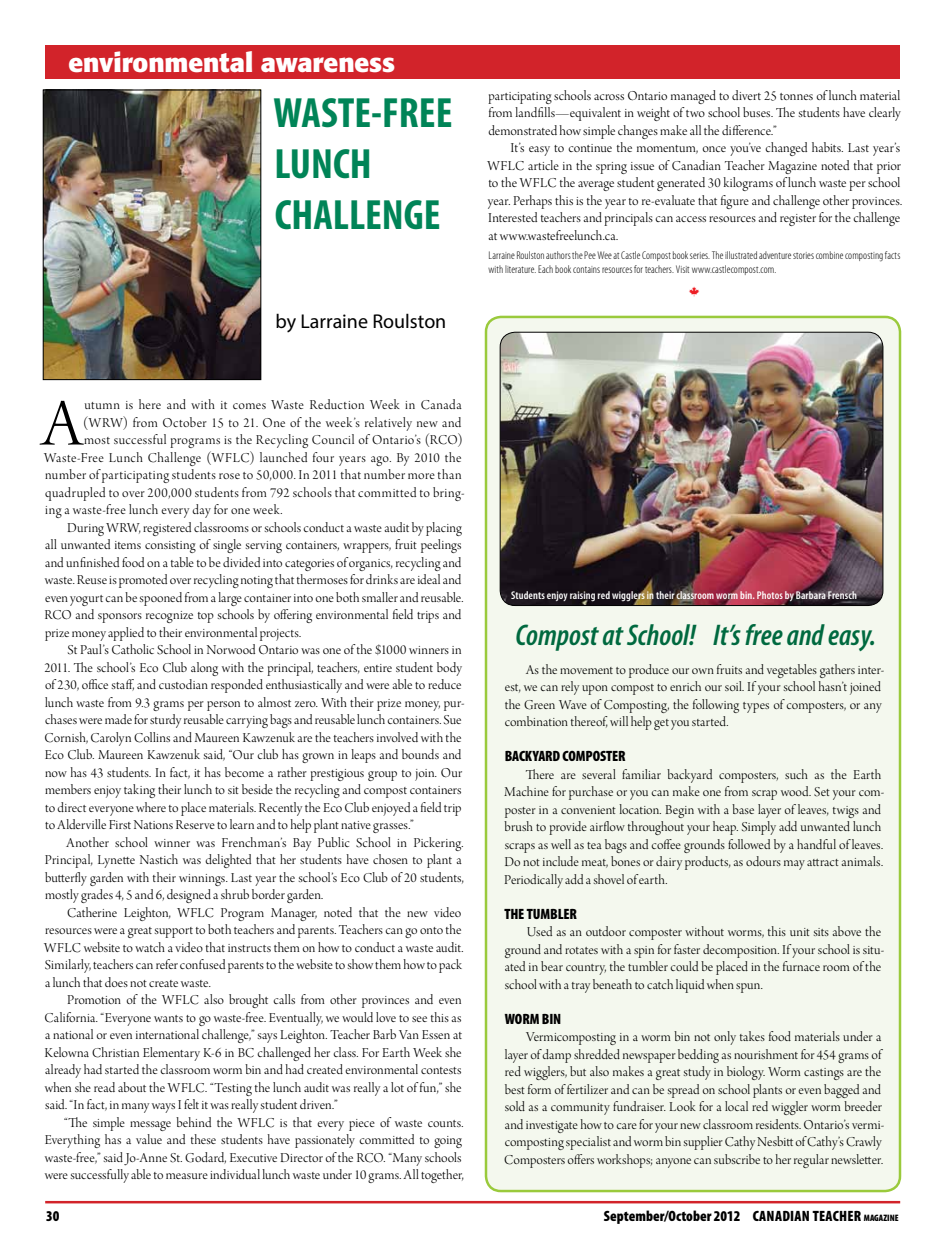
<style>
.page{position:relative;width:945px;height:1260px;background:#fff}
.page>*{position:absolute;margin:0;border:0;box-sizing:border-box;transform-origin:0 0}
.t1{font:71.25px "Arno Pro Light Display";color:#000}
.t2{font:700 condensed 42.5px/51px "Myriad Pro";color:#008457}
.t3{font:italic 600 condensed 30px "Myriad Pro";color:#00693f}
.t4{font:700 26.25px "Formata";color:#fff}
.t5{font:20px "Myriad Pro";color:#000}
.t6{font:900 condensed 15px "Myriad Pro";color:#000}
.t7{font:14.38px/17.5px "Arno Pro Light Display";letter-spacing:.005em;color:#000}
.t8{font:14.38px "Arno Pro Light Display";letter-spacing:.025em;color:#000}
.t9{font:14.38px "Arno Pro Light Display";letter-spacing:.03em;color:#000}
.t10{font:14.38px "Arno Pro Light Display";letter-spacing:.035em;color:#000}
.t11{font:300 condensed 11.25px/13.8px "Myriad Pro";letter-spacing:.005em;color:#000}
.t12{font:600 condensed 11.25px "Myriad Pro";letter-spacing:.01em;color:#fff}
.s1{font-size:9.38px}
</style>
<div class="page">
<div style="left:45px;top:45px;width:855px;height:34px;background:#d2232a"></div>
<hr style="left:45px;top:1201px;width:855px;height:2px;background:#d2232a">
<div style="left:486px;top:317px;width:414px;height:874px;background:#f4f8ee;border-radius:15px"></div>
<div style="left:485px;top:316px;width:416px;height:876px;border:2px solid #9aca3c;border-radius:15px"></div>
<img style="left:500px;top:332px;width:383px;height:274px">
<div style="left:500px;top:332px;width:383px;height:274px;border:1px solid #000;border-radius:15px"></div>
<img style="left:45px;top:92px;width:214px;height:286px">
<div style="left:43px;top:90px;width:218px;height:290px;border:1px solid #000"></div>
<h3 class="t4" style="left:69px;top:46px;width:328px">environmental awareness</h3>
<h2 class="t2" style="left:273px;top:87px;width:180px">WASTE-FREE<br>LUNCH<br>CHALLENGE</h2>
<h3 class="t5" style="left:276px;top:309px;width:172px">by Larraine Roulston</h3>
<p class="t7" style="left:488px;top:88px;width:414px;text-align:justify">participating schools across Ontario managed to divert 25 tonnes of lunch material from landfills—equivalent in weight of two school buses. The students have clearly demonstrated how simple changes make all the difference.”</p>
<p class="t7" style="left:488px;top:140px;width:416px;text-indent:23px">It’s easy to continue the momentum, once you’ve changed habits. Last year’s WFLC article in the spring issue of Canadian Teacher Magazine noted that prior to the WFLC the average student generated 30 kilograms of lunch waste per school year. Perhaps this is the year to re-evaluate that figure and challenge other provinces.<br>Interested teachers and principals can access resources and register for the challenge at www.wastefreelunch.ca.</p>
<p class="t11" style="left:488px;top:249px;width:414px">Larraine Roulston authors the Pee Wee at Castle Compost book series. The illustrated adventure stories combine composting facts with literature. Each book contains resources for teachers. Visit www.castlecompost.com.</p>
<h1 class="t1" style="left:42px;top:385px;width:41px">A</h1>
<p class="t9" style="left:84px;top:397px;width:379px">utumn is here and with it comes Waste Reduction Week in Canada</p>
<p class="t8" style="left:83px;top:415px;width:380px">(WRW) from October 15 to 21. One of the week’s relatively new and</p>
<p class="t10" style="left:84px;top:432px;width:380px">most successful programs is the Recycling Council of Ontario’s (RCO)</p>
<p class="t9" style="left:44px;top:450px;width:419px">Waste-Free Lunch Challenge (WFLC) launched four years ago. By 2010 the</p>
<p class="t8" style="left:45px;top:467px;width:418px">number of participating students rose to 50,000. In 2011 that number more than</p>
<p class="t8" style="left:45px;top:485px;width:421px">quadrupled to over 200,000 students from 792 schools that committed to bring-</p>
<p class="t9" style="left:45px;top:502px;width:239px">ing a waste-free lunch every day for one week.</p>
<p class="t7" style="left:67px;top:520px;width:396px">During WRW, registered classrooms or schools conduct a waste audit by placing</p>
<p class="t7" style="left:45px;top:537px;width:418px">all unwanted items consisting of single serving containers, wrappers, fruit peelings</p>
<p class="t7" style="left:45px;top:555px;width:418px">and unfinished food on a table to be divided into categories of organics, recycling and</p>
<p class="t7" style="left:45px;top:572px;width:418px">waste. Reuse is promoted over recycling noting that thermoses for drinks are ideal and</p>
<p class="t7" style="left:45px;top:590px;width:420px">even yogurt can be spooned from a large container into one both smaller and reusable.</p>
<p class="t7" style="left:45px;top:607px;width:418px">RCO and sponsors recognize top schools by offering environmental field trips and</p>
<p class="t7" style="left:45px;top:625px;width:258px">prize money applied to their environmental projects.</p>
<p class="t7" style="left:67px;top:642px;width:396px">St Paul’s Catholic School in Norwood Ontario was one of the $1000 winners in</p>
<p class="t7" style="left:44px;top:660px;width:419px">2011. The school’s Eco Club along with the principal, teachers, entire student body</p>
<p class="t7" style="left:45px;top:677px;width:418px">of 230, office staff, and custodian responded enthusiastically and were able to reduce</p>
<p class="t7" style="left:45px;top:695px;width:421px">lunch waste from 9.3 grams per person to almost zero. With their prize money, pur-</p>
<p class="t7" style="left:45px;top:712px;width:418px">chases were made for sturdy reusable carrying bags and reusable lunch containers. Sue</p>
<p class="t7" style="left:45px;top:730px;width:418px">Cornish, Carolyn Collins and Maureen Kawzenuk are the teachers involved with the</p>
<p class="t7" style="left:45px;top:747px;width:418px">Eco Club. Maureen Kawzenuk said, “Our club has grown in leaps and bounds and</p>
<p class="t7" style="left:45px;top:765px;width:419px">now has 43 students. In fact, it has become a rather prestigious group to join. Our</p>
<p class="t7" style="left:45px;top:782px;width:418px">members enjoy taking their lunch to sit beside the recycling and compost containers</p>
<p class="t7" style="left:45px;top:800px;width:418px">to direct everyone where to place materials. Recently the Eco Club enjoyed a field trip</p>
<p class="t7" style="left:45px;top:817px;width:370px">to Alderville First Nations Reserve to learn and to help plant native grasses.”</p>
<p class="t7" style="left:66px;top:835px;width:399px">Another school winner was Frenchman’s Bay Public School in Pickering.</p>
<p class="t7" style="left:45px;top:852px;width:418px">Principal, Lynette Nastich was delighted that her students have chosen to plant a</p>
<p class="t7" style="left:45px;top:870px;width:420px">butterfly garden with their winnings. Last year the school’s Eco Club of 20 students,</p>
<p class="t7" style="left:45px;top:887px;width:280px">mostly grades 4, 5 and 6, designed a shrub border garden.</p>
<p class="t7" style="left:67px;top:905px;width:396px">Catherine Leighton, WFLC Program Manager, noted that the new video</p>
<p class="t7" style="left:45px;top:922px;width:418px">resources were a great support to both teachers and parents. Teachers can go onto the</p>
<p class="t7" style="left:44px;top:940px;width:421px">WFLC website to watch a video that instructs them on how to conduct a waste audit.</p>
<p class="t7" style="left:45px;top:957px;width:419px">Similarly, teachers can refer confused parents to the website to show them how to pack</p>
<p class="t7" style="left:45px;top:975px;width:167px">a lunch that does not create waste.</p>
<p class="t7" style="left:67px;top:992px;width:396px">Promotion of the WFLC also brought calls from other provinces and even</p>
<p class="t7" style="left:45px;top:1010px;width:419px">California. “Everyone wants to go waste-free. Eventually, we would love to see this as</p>
<p class="t7" style="left:45px;top:1027px;width:418px">a national or even international challenge,” says Leighton. Teacher Barb Van Essen at</p>
<p class="t7" style="left:45px;top:1045px;width:418px">Kelowna Christian Elementary K-6 in BC challenged her class. For Earth Week she</p>
<p class="t7" style="left:45px;top:1062px;width:418px">already had started the classroom worm bin and had created environmental contests</p>
<p class="t7" style="left:45px;top:1080px;width:418px">when she read about the WFLC. “Testing the lunch audit was really a lot of fun,” she</p>
<p class="t7" style="left:45px;top:1097px;width:294px">said. “In fact, in many ways I felt it was really student driven.”</p>
<p class="t7" style="left:64px;top:1115px;width:401px">“The simple message behind the WFLC is that every piece of waste counts.</p>
<p class="t7" style="left:45px;top:1132px;width:419px">Everything has a value and these students have passionately committed to going</p>
<p class="t7" style="left:45px;top:1150px;width:418px">waste-free,” said Jo-Anne St. Godard, Executive Director of the RCO. “Many schools</p>
<p class="t7" style="left:45px;top:1167px;width:421px">were successfully able to measure individual lunch waste under 10 grams. All together,</p>
<p class="t12" style="left:511px;top:589px;width:347px">Students enjoy raising red wigglers in their classroom worm bin. Photos by Barbara Frensch</p>
<h3 class="t3" style="left:515px;top:619px;width:362px">Compost at School! It’s free and easy.</h3>
<p class="t7" style="left:505px;top:662px;width:381px;text-indent:21px">As the movement to produce our own fruits and vegetables gathers inter&shy;est, we can rely upon compost to enrich our soil. If your school hasn’t joined the Green Wave of Composting, the following types of composters, or any combination thereof, will help get you started.</p>
<p class="t6" style="left:505px;top:748px;width:122px">BACKYARD COMPOSTE R</p>
<p class="t7" style="left:504px;top:767px;width:382px;text-indent:21px">There are several familiar backyard composters, such as the Earth Machine for purchase or you can make one from scrap wood. Set your com&shy;poster in a convenient location. Begin with a base layer of leaves, twigs and brush to provide airflow throughout your heap. Simply add unwanted lunch scraps as well as tea bags and coffee grounds followed by a handful of leaves.<br>Do not include meat, bones or dairy products, as odours may attract animals.<br>Periodically add a shovel of earth.</p>
<p class="t6" style="left:504px;top:906px;width:74px">THE TUMBLER</p>
<p class="t7" style="left:505px;top:924px;width:381px;text-indent:22px">Used as an outdoor composter without worms, this unit sits above the ground and rotates with a spin for faster decomposition. If your school is situ&shy;ated in bear country, the tumbler could be placed in the furnace room of the school with a tray beneath to catch liquid when spun.</p>
<p class="t6" style="left:505px;top:1011px;width:51px">WORM BIN</p>
<p class="t7" style="left:504px;top:1029px;width:382px;text-indent:22px">Vermicomposting in a worm bin not only takes food materials under a layer of damp shredded newspaper bedding as nourishment for 454 grams of red wigglers, but also makes a great study in biology. Worm castings are the best form of fertilizer and can be spread on school plants or even bagged and sold as a community fundraiser. Look for a local red wiggler worm breeder and investigate how to care for your new classroom residents. Ontario’s vermi&shy;composting specialist and worm bin supplier Cathy Nesbitt of Cathy’s Crawly Composters offers workshops; anyone can subscribe to her regular newsletter.</p>
<p class="t6" style="left:46px;top:1207px;width:15px">30</p>
<p class="t6" style="left:604px;top:1207px;width:296px">SEPTEMBER/OCTOBER 2012 CANADIAN TEACHER <span class="s1">MAGAZINE</span></p>
</div>
